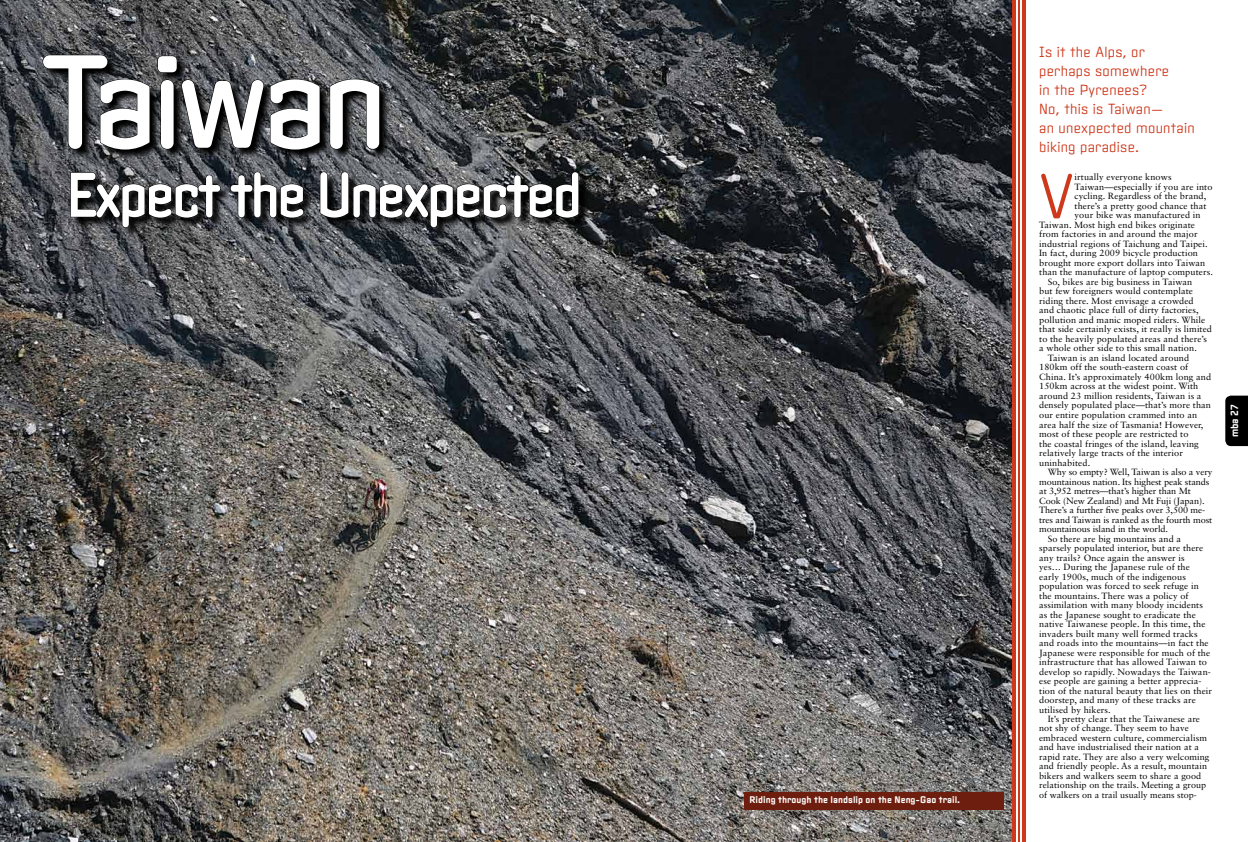
<style>
.page{position:relative;width:1248px;height:842px;background:#fff}
.page>*{position:absolute;margin:0;border:0;box-sizing:border-box;transform-origin:0 0}
.t1{font:500 126px "Clicker";letter-spacing:-.05em;color:#fff}
.t2{font:300 60.2px "Clicker";color:#ce381b}
.t3{font:600 60px "Clicker";letter-spacing:-.05em;color:#fff;scale:.92 1}
.t4{font:300 14px/19px "Clicker";letter-spacing:.02em;color:#ce381b}
.t5{font:700 10px "Clicker";color:#fff}
.t6{font:700 9.2px "Clicker";color:#fff}
.t7{font:9px "Sabon LT Std";letter-spacing:.01em;color:#000}
.t8{font:9px "Sabon LT Std";letter-spacing:-.01em;color:#000}
</style>
<div class="page">
<img style="left:0;top:0;width:1011px;height:842px">
<svg style="left:1225px;top:396px;width:22px;height:50px"></svg>
<svg style="left:43px;top:55px;width:546px;height:183px;background:#4a4c4f"></svg>
<svg style="left:43px;top:55px;width:107px;height:95px;background:#313235"></svg>
<svg style="left:157px;top:56px;width:107px;height:93px;background:#313235"></svg>
<svg style="left:270px;top:79px;width:50px;height:71px;background:#262729"></svg>
<svg style="left:329px;top:79px;width:50px;height:70px;background:#353638"></svg>
<svg style="left:70px;top:172px;width:151px;height:56px;background:#323235"></svg>
<svg style="left:230px;top:172px;width:74px;height:46px;background:#303235"></svg>
<svg style="left:320px;top:172px;width:259px;height:56px;background:#333537"></svg>
<svg style="left:1015px;top:0;width:5px;height:842px;fill:#ce391c"></svg>
<hr style="left:1022px;top:0;width:3px;height:842px;background:#ce381b">
<hr style="left:1017px;top:0;width:2px;height:842px;background:#ce381b">
<svg style="left:1011px;top:0;width:4px;height:842px;background:#ad3c27"></svg>
<div style="left:743px;top:793px;width:260px;height:17px;background:#6e1e0e"></div>
<h1 class="t1" style="left:42px;top:26px;width:347px">Taiwan</h1>
<h3 class="t3" style="left:67px;top:159px;width:562px">Expect the Unexpected</h3>
<p class="t6" style="left:749px;top:794px;width:212px">Riding through the landslip on the Neng-Gao trail.</p>
<h3 class="t4" style="left:1039px;top:42px;width:157px">Is it the Alps, or perhaps somewhere<br>in the Pyrenees?<br>No, this is Taiwan—<br>an unexpected mountain biking paradise.</h3>
<h2 class="t2" style="left:1039px;top:160px;width:36px">V</h2>
<p class="t7" style="left:1074px;top:172px;width:98px">irtually everyone knows</p>
<p class="t7" style="left:1074px;top:181px;width:139px">Taiwan—especially if you are into</p>
<p class="t7" style="left:1074px;top:191px;width:133px">cycling. Regardless of the brand,</p>
<p class="t7" style="left:1074px;top:200px;width:133px">there’s a pretty good chance that</p>
<p class="t7" style="left:1074px;top:210px;width:128px">your bike was manufactured in</p>
<p class="t7" style="left:1039px;top:219px;width:157px">Taiwan. Most high end bikes originate</p>
<p class="t7" style="left:1039px;top:229px;width:160px">from factories in and around the major</p>
<p class="t7" style="left:1039px;top:238px;width:170px">industrial regions of Taichung and Taipei.</p>
<p class="t7" style="left:1039px;top:248px;width:160px">In fact, during 2009 bicycle production</p>
<p class="t7" style="left:1039px;top:257px;width:168px">brought more export dollars into Taiwan</p>
<p class="t7" style="left:1039px;top:267px;width:175px">than the manufacture of laptop computers.</p>
<p class="t7" style="left:1047px;top:276px;width:146px">So, bikes are big business in Taiwan</p>
<p class="t7" style="left:1039px;top:286px;width:155px">but few foreigners would contemplate</p>
<p class="t7" style="left:1039px;top:295px;width:156px">riding there. Most envisage a crowded</p>
<p class="t7" style="left:1039px;top:305px;width:161px">and chaotic place full of dirty factories,</p>
<p class="t7" style="left:1039px;top:314px;width:168px">pollution and manic moped riders. While</p>
<p class="t7" style="left:1039px;top:324px;width:174px">that side certainly exists, it really is limited</p>
<p class="t7" style="left:1039px;top:333px;width:169px">to the heavily populated areas and there’s</p>
<p class="t7" style="left:1039px;top:343px;width:159px">a whole other side to this small nation.</p>
<p class="t7" style="left:1047px;top:352px;width:143px">Taiwan is an island located around</p>
<p class="t7" style="left:1039px;top:362px;width:151px">180km off the south-eastern coast of</p>
<p class="t7" style="left:1039px;top:371px;width:173px">China. It’s approximately 400km long and</p>
<p class="t7" style="left:1039px;top:381px;width:161px">150km across at the widest point. With</p>
<p class="t7" style="left:1039px;top:390px;width:164px">around 23 million residents, Taiwan is a</p>
<p class="t7" style="left:1039px;top:400px;width:173px">densely populated place—that’s more than</p>
<p class="t7" style="left:1039px;top:409px;width:159px">our entire population crammed into an</p>
<p class="t7" style="left:1039px;top:419px;width:166px">area half the size of Tasmania! However,</p>
<p class="t7" style="left:1039px;top:428px;width:151px">most of these people are restricted to</p>
<p class="t7" style="left:1039px;top:438px;width:161px">the coastal fringes of the island, leaving</p>
<p class="t7" style="left:1039px;top:447px;width:145px">relatively large tracts of the interior</p>
<p class="t7" style="left:1039px;top:457px;width:53px">uninhabited.</p>
<p class="t8" style="left:1047px;top:466px;width:166px">Why so empty? Well, Taiwan is also a very</p>
<p class="t8" style="left:1039px;top:476px;width:172px">mountainous nation. Its highest peak stands</p>
<p class="t8" style="left:1039px;top:485px;width:153px">at 3,952 metres—that’s higher than Mt</p>
<p class="t8" style="left:1039px;top:495px;width:167px">Cook (New Zealand) and Mt Fuji (Japan).</p>
<p class="t8" style="left:1039px;top:504px;width:167px">There’s a further five peaks over 3,500 me-</p>
<p class="t8" style="left:1039px;top:514px;width:174px">tres and Taiwan is ranked as the fourth most</p>
<p class="t8" style="left:1039px;top:523px;width:130px">mountainous island in the world.</p>
<p class="t7" style="left:1047px;top:533px;width:135px">So there are big mountains and a</p>
<p class="t7" style="left:1039px;top:543px;width:166px">sparsely populated interior, but are there</p>
<p class="t7" style="left:1039px;top:552px;width:147px">any trails? Once again the answer is</p>
<p class="t7" style="left:1039px;top:562px;width:152px">yes… During the Japanese rule of the</p>
<p class="t7" style="left:1039px;top:571px;width:148px">early 1900s, much of the indigenous</p>
<p class="t7" style="left:1039px;top:581px;width:161px">population was forced to seek refuge in</p>
<p class="t7" style="left:1039px;top:590px;width:151px">the mountains. There was a policy of</p>
<p class="t7" style="left:1039px;top:600px;width:165px">assimilation with many bloody incidents</p>
<p class="t7" style="left:1039px;top:609px;width:158px">as the Japanese sought to eradicate the</p>
<p class="t7" style="left:1039px;top:619px;width:168px">native Taiwanese people. In this time, the</p>
<p class="t7" style="left:1039px;top:628px;width:160px">invaders built many well formed tracks</p>
<p class="t7" style="left:1039px;top:638px;width:171px">and roads into the mountains—in fact the</p>
<p class="t7" style="left:1039px;top:647px;width:172px">Japanese were responsible for much of the</p>
<p class="t7" style="left:1039px;top:657px;width:169px">infrastructure that has allowed Taiwan to</p>
<p class="t7" style="left:1039px;top:666px;width:173px">develop so rapidly. Nowadays the Taiwan-</p>
<p class="t7" style="left:1039px;top:676px;width:164px">ese people are gaining a better apprecia-</p>
<p class="t7" style="left:1039px;top:685px;width:174px">tion of the natural beauty that lies on their</p>
<p class="t7" style="left:1039px;top:695px;width:158px">doorstep, and many of these tracks are</p>
<p class="t7" style="left:1039px;top:704px;width:73px">utilised by hikers.</p>
<p class="t7" style="left:1047px;top:713px;width:154px">It’s pretty clear that the Taiwanese are</p>
<p class="t7" style="left:1039px;top:723px;width:151px">not shy of change. They seem to have</p>
<p class="t7" style="left:1039px;top:732px;width:169px">embraced western culture, commercialism</p>
<p class="t7" style="left:1039px;top:742px;width:161px">and have industrialised their nation at a</p>
<p class="t7" style="left:1039px;top:751px;width:172px">rapid rate. They are also a very welcoming</p>
<p class="t7" style="left:1039px;top:761px;width:169px">and friendly people. As a result, mountain</p>
<p class="t7" style="left:1039px;top:770px;width:164px">bikers and walkers seem to share a good</p>
<p class="t7" style="left:1039px;top:780px;width:168px">relationship on the trails. Meeting a group</p>
<p class="t7" style="left:1039px;top:789px;width:159px">of walkers on a trail usually means stop-</p>
<p class="t5" style="left:1228px;top:437px;width:35px;rotate:-90deg">mba 27</p>
</div>
